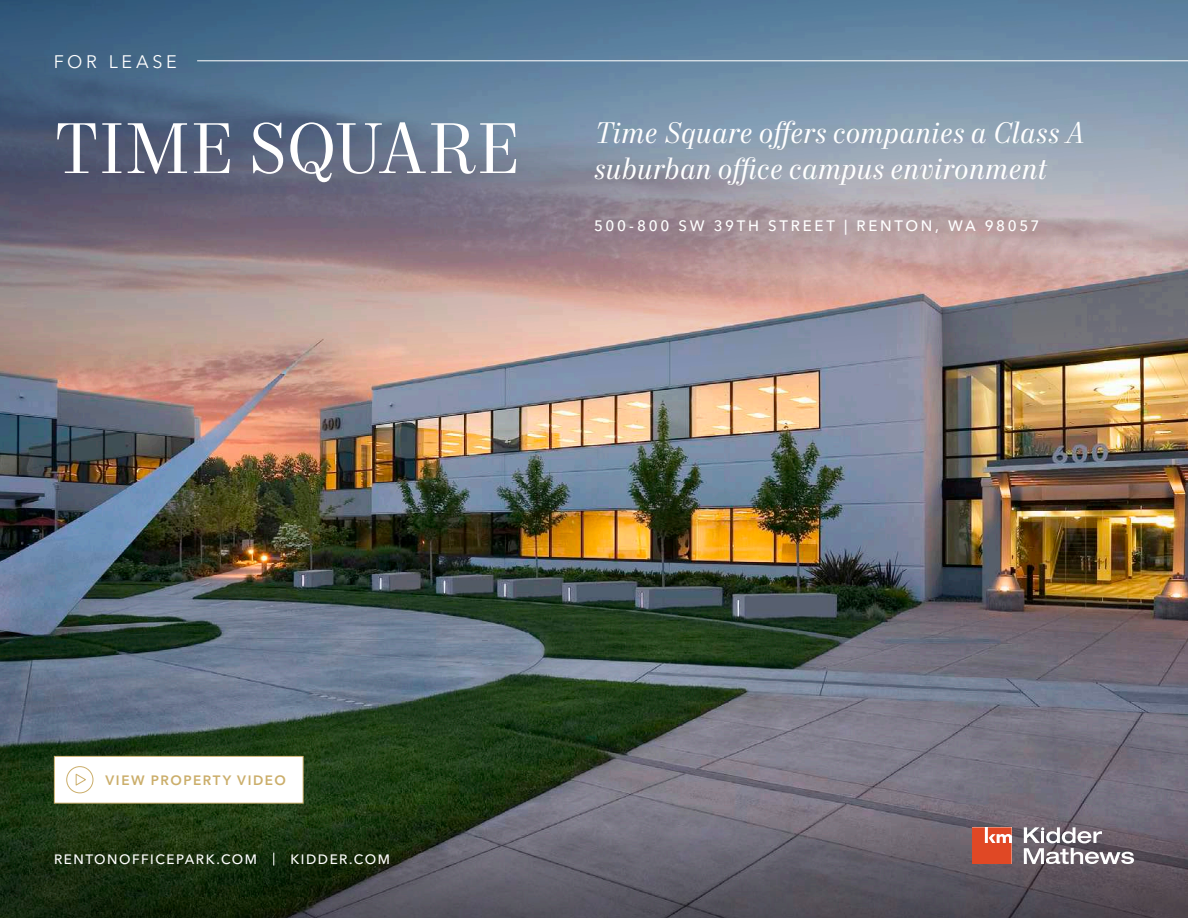
<style>
.page{position:relative;width:1188px;height:918px;background:#fff}
.page>*{position:absolute;margin:0;border:0;box-sizing:border-box;transform-origin:0 0}
.Headline_-_Level_1{font:72px "Mort Modern 08";letter-spacing:-.005em;color:#fff}
.Callout_Text_-_Itali{font:italic 30px/36px "Mort Modern 08";letter-spacing:.01em;color:#fff}
.Section_Identifier{font:18px "Avenir Next LT Pro";letter-spacing:.2em;color:#fff}
.Property_Address_-_W{font:500 15px "Avenir Next LT Pro";letter-spacing:.185em;color:#fff}
.KM_URL_-_White_2023{font:500 13.5px "Avenir Next LT Pro";letter-spacing:.115em;color:#fff}
.Subhead_-_Level_1{font:600 13.5px "Avenir Next LT Pro";letter-spacing:.115em;color:#cbae6b}
</style>
<div class="page">
<img style="left:0;top:0;width:1188px;height:918px">
<div style="left:54px;top:756px;width:249px;height:47px;background:#fff"></div>
<div style="left:54px;top:756px;width:250px;height:48px;border:1px solid #cbae6b"></div>
<svg style="left:66px;top:766px;width:28px;height:28px"></svg>
<svg style="left:1024px;top:827px;width:110px;height:37px"></svg>
<svg style="left:972px;top:827px;width:40px;height:37px"></svg>
<hr style="left:197px;top:60px;width:991px;height:1px;background:#fff">
<svg style="left:273px;top:853px;width:1px;height:13px"></svg>
<p class="Section_Identifier" style="left:54px;top:51px;width:125px">FOR LEASE</p>
<p class="Headline_-_Level_1" style="left:54px;top:106px;width:468px">TIME SQUARE</p>
<p class="Callout_Text_-_Itali" style="left:594px;top:116px;width:492px">Time Square offers companies a Class A suburban office campus environment</p>
<p class="Property_Address_-_W" style="left:594px;top:217px;width:447px">500-800 SW 39TH STREET | RENTON, WA 98057</p>
<p class="Subhead_-_Level_1" style="left:106px;top:772px;width:182px">VIEW PROPERTY VIDEO</p>
<p class="KM_URL_-_White_2023" style="left:54px;top:851px;width:205px">RENTONOFFICEPARK.COM</p>
<p class="KM_URL_-_White_2023" style="left:290px;top:851px;width:101px">KIDDER.COM</p>
</div>
